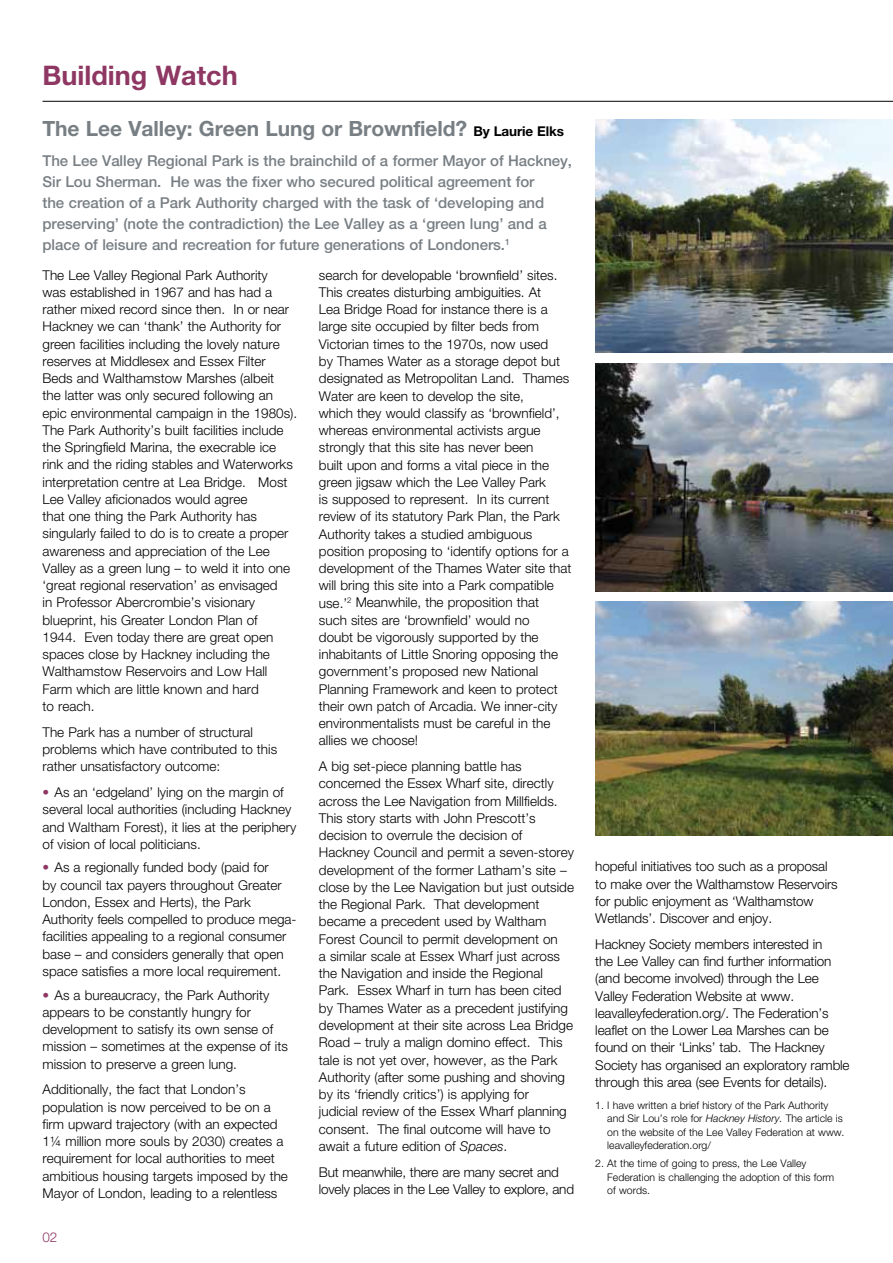
<style>
.page{position:relative;width:893px;height:1263px;background:#fff}
.page>*{position:absolute;margin:0;border:0;box-sizing:border-box;transform-origin:0 0}
.t1{font:700 27px "Helvetica Neue LT";color:#8e3762}
.t2{font:700 21px "Helvetica Neue LT";letter-spacing:-.005em;color:#787f84}
.t3{font:500 15px/21px "Helvetica Neue LT";letter-spacing:-.005em;color:#787f84}
.t4{font:300 13.5px/17.2px "Helvetica Neue LT";color:#000}
.t5{font:300 13.5px "Helvetica Neue LT";color:#8e3762}
.t6{font:300 10.5px/13.5px "Helvetica Neue LT";color:#000}
.s1{font-size:13.5px;color:#000}
.s2{color:#8e3762}
.s3{font-style:italic}
</style>
<div class="page">
<img style="left:595px;top:363px;width:298px;height:228px">
<img style="left:595px;top:601px;width:298px;height:234px">
<hr style="left:43px;top:101px;width:850px;height:1px;background:#000">
<img style="left:595px;top:119px;width:298px;height:234px">
<h1 class="t1" style="left:43px;top:59px;width:197px">Building Watch</h1>
<h2 class="t2" style="left:43px;top:115px;width:523px">The Lee Valley: Green Lung or Brownfield? <span class="s1">By Laurie Elks</span></h2>
<p class="t3" style="left:43px;top:150px;width:531px">The Lee Valley Regional Park is the brainchild of a former Mayor of Hackney, Sir Lou Sherman. He was the fixer who secured political agreement for<br>the creation of a Park Authority charged with the task of ‘developing and preserving’ (note the contradiction) the Lee Valley as a ‘green lung’ and a place of leisure and recreation for future generations of Londoners.<sup>1</sup></p>
<p class="t4" style="left:43px;top:266px;width:256px">The Lee Valley Regional Park Authority<br>was established in 1967 and has had a rather mixed record since then. In or near Hackney we can ‘thank’ the Authority for green facilities including the lovely nature reserves at Middlesex and Essex Filter Beds and Walthamstow Marshes (albeit<br>the latter was only secured following an epic environmental campaign in the 1980s).<br>The Park Authority’s built facilities include the Springfield Marina, the execrable ice rink and the riding stables and Waterworks interpretation centre at Lea Bridge. Most Lee Valley aficionados would agree<br>that one thing the Park Authority has singularly failed to do is to create a proper awareness and appreciation of the Lee Valley as a green lung – to weld it into one ‘great regional reservation’ as envisaged<br>in Professor Abercrombie’s visionary blueprint, his Greater London Plan of<br>1944. Even today there are great open spaces close by Hackney including the Walthamstow Reservoirs and Low Hall Farm which are little known and hard<br>to reach.</p>
<p class="t4" style="left:43px;top:723px;width:236px">The Park has a number of structural problems which have contributed to this rather unsatisfactory outcome:</p>
<p class="t4" style="left:43px;top:783px;width:255px"><span class="s2">•</span> As an ‘edgeland’ lying on the margin of several local authorities (including Hackney and Waltham Forest), it lies at the periphery of vision of local politicians.</p>
<p class="t4" style="left:43px;top:859px;width:255px"><span class="s2">•</span> As a regionally funded body (paid for<br>by council tax payers throughout Greater London, Essex and Herts), the Park Authority feels compelled to produce mega&shy;facilities appealing to a regional consumer base – and considers generally that open space satisfies a more local requirement.</p>
<p class="t4" style="left:43px;top:986px;width:247px"><span class="s2">•</span> As a bureaucracy, the Park Authority appears to be constantly hungry for development to satisfy its own sense of mission – sometimes at the expense of its mission to preserve a green lung.</p>
<p class="t4" style="left:43px;top:1080px;width:247px">Additionally, the fact that London’s population is now perceived to be on a firm upward trajectory (with an expected 1¼ million more souls by 2030) creates a requirement for local authorities to meet ambitious housing targets imposed by the Mayor of London, leading to a relentless</p>
<p class="t4" style="left:319px;top:266px;width:254px">search for developable ‘brownfield’ sites.<br>This creates disturbing ambiguities. At<br>Lea Bridge Road for instance there is a large site occupied by filter beds from Victorian times to the 1970s, now used<br>by Thames Water as a storage depot but designated as Metropolitan Land. Thames Water are keen to develop the site,<br>which they would classify as ‘brownfield’, whereas environmental activists argue strongly that this site has never been<br>built upon and forms a vital piece in the green jigsaw which the Lee Valley Park<br>is supposed to represent. In its current review of its statutory Park Plan, the Park Authority takes a studied ambiguous position proposing to ‘identify options for a development of the Thames Water site that will bring this site into a Park compatible use.’<sup>2</sup> Meanwhile, the proposition that<br>such sites are ‘brownfield’ would no<br>doubt be vigorously supported by the inhabitants of Little Snoring opposing the government’s proposed new National Planning Framework and keen to protect their own patch of Arcadia. We inner-city environmentalists must be careful in the allies we choose!</p>
<p class="t4" style="left:319px;top:757px;width:257px">A big set-piece planning battle has concerned the Essex Wharf site, directly across the Lee Navigation from Millfields.<br>This story starts with John Prescott’s decision to overrule the decision of Hackney Council and permit a seven-storey development of the former Latham’s site – close by the Lee Navigation but just outside the Regional Park. That development became a precedent used by Waltham Forest Council to permit development on<br>a similar scale at Essex Wharf just across the Navigation and inside the Regional Park. Essex Wharf in turn has been cited by Thames Water as a precedent justifying development at their site across Lea Bridge Road – truly a malign domino effect. This tale is not yet over, however, as the Park Authority (after some pushing and shoving by its ‘friendly critics’) is applying for<br>judicial review of the Essex Wharf planning consent. The final outcome will have to await a future edition of <span class="s3">Spaces</span>.</p>
<p class="t4" style="left:319px;top:1163px;width:257px">But meanwhile, there are many secret and lovely places in the Lee Valley to explore, and</p>
<p class="t5" style="left:42px;top:1228px;width:17px">02</p>
<p class="t4" style="left:595px;top:858px;width:244px">hopeful initiatives too such as a proposal to make over the Walthamstow Reservoirs for public enjoyment as ‘Walthamstow Wetlands’. Discover and enjoy.</p>
<p class="t4" style="left:595px;top:935px;width:256px">Hackney Society members interested in<br>the Lee Valley can find further information (and become involved) through the Lee Valley Federation Website at www. leavalleyfederation.org/. The Federation’s leaflet on the Lower Lea Marshes can be found on their ‘Links’ tab. The Hackney Society has organised an exploratory ramble through this area (see Events for details).</p>
<p class="t6" style="left:607px;top:1098px;width:239px;text-indent:-12px">1. I have written a brief history of the Park Authority and Sir Lou’s role for <span class="s3">Hackney History.</span> The article is on the website of the Lee Valley Federation at www. leavalleyfederation.org/</p>
<p class="t6" style="left:607px;top:1156px;width:229px;text-indent:-12px">2. At the time of going to press, the Lee Valley<br>Federation is challenging the adoption of this form of words.</p>
</div>
